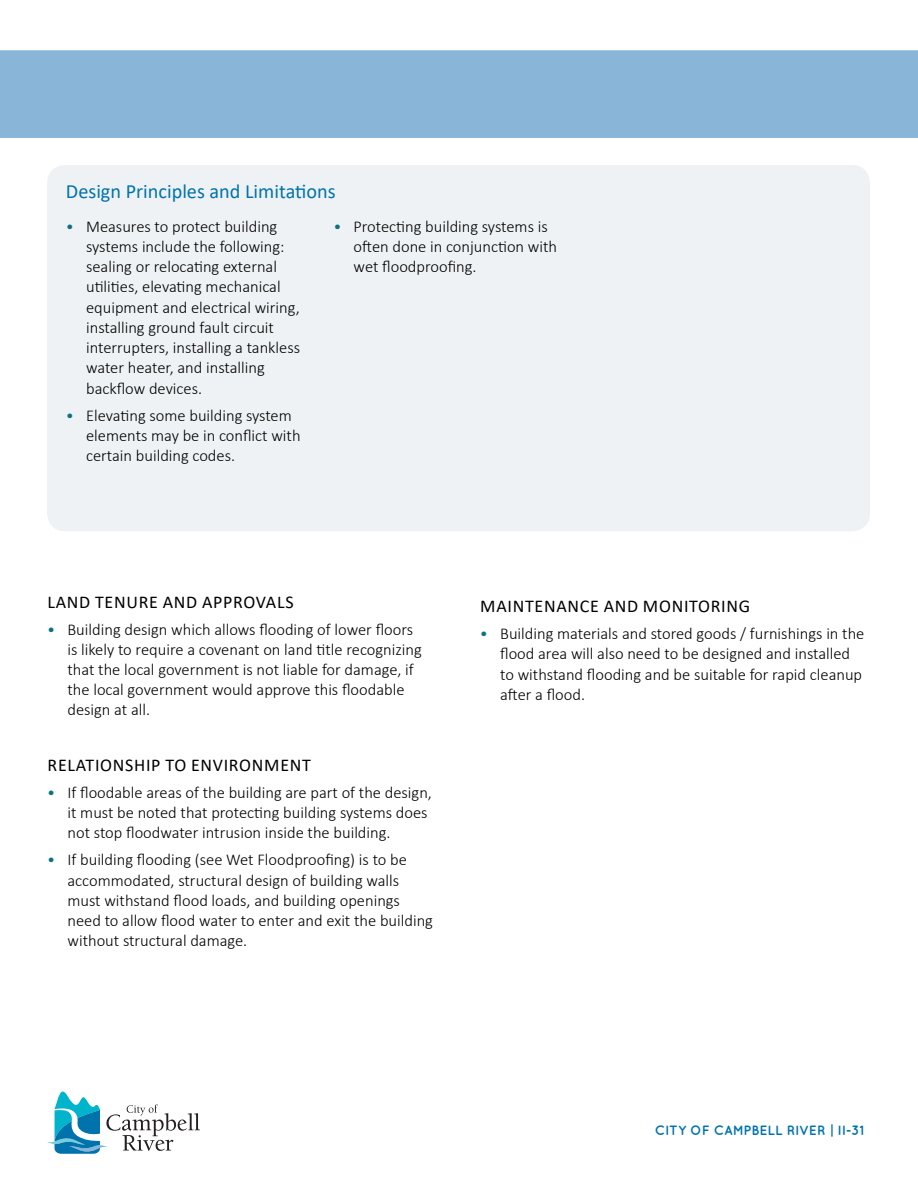
<style>
.page{position:relative;width:918px;height:1188px;background:#fff}
.page>*{position:absolute;margin:0;border:0;box-sizing:border-box;transform-origin:0 0}
.t1{font:20.25px "Calibri";color:#0073ae}
.t2{font:18px "Calibri";letter-spacing:.04em;color:#000}
.t3{font:300 16.5px/20.2px "Calibri";color:#000}
.t4{font:700 13.5px "Quicksand";color:#0073ae}
.s1{color:#0d727f}
</style>
<div class="page">
<div style="left:0;top:50px;width:918px;height:88px;background:#88b5d8"></div>
<svg style="left:47px;top:1091px;width:153px;height:62px"></svg>
<div style="left:47px;top:165px;width:823px;height:366px;background:#eff2f4;border-radius:18px"></div>
<p class="t1" style="left:66px;top:177px;width:271px">Design Principles and Limitations</p>
<p class="t3" style="left:86px;top:216px;width:216px;text-indent:-20px"><span class="s1">•</span> Measures to protect building systems include the following: sealing or relocating external utilities, elevating mechanical equipment and electrical wiring, installing ground fault circuit interrupters, installing a tankless water heater, and installing backflow devices.</p>
<p class="t3" style="left:86px;top:405px;width:216px;text-indent:-20px"><span class="s1">•</span> Elevating some building system elements may be in conflict with certain building codes.</p>
<p class="t3" style="left:354px;top:216px;width:205px;text-indent:-20px"><span class="s1">•</span> Protecting building systems is often done in conjunction with wet floodproofing.</p>
<p class="t2" style="left:48px;top:589px;width:247px">LAND TENURE AND APPROVALS</p>
<p class="t3" style="left:67px;top:619px;width:356px;text-indent:-20px"><span class="s1">•</span> Building design which allows flooding of lower floors is likely to require a covenant on land title recognizing that the local government is not liable for damage, if the local government would approve this floodable design at all.</p>
<p class="t2" style="left:48px;top:752px;width:265px">RELATIONSHIP TO ENVIRONMENT</p>
<p class="t3" style="left:67px;top:782px;width:366px;text-indent:-20px"><span class="s1">•</span> If floodable areas of the building are part of the design, it must be noted that protecting building systems does not stop floodwater intrusion inside the building.</p>
<p class="t3" style="left:67px;top:850px;width:367px;text-indent:-20px"><span class="s1">•</span> If building flooding (see Wet Floodproofing) is to be accommodated, structural design of building walls must withstand flood loads, and building openings need to allow flood water to enter and exit the building without structural damage.</p>
<p class="t2" style="left:480px;top:594px;width:271px">MAINTENANCE AND MONITORING</p>
<p class="t3" style="left:500px;top:623px;width:366px;text-indent:-20px"><span class="s1">•</span> Building materials and stored goods / furnishings in the flood area will also need to be designed and installed to withstand flooding and be suitable for rapid cleanup after a flood.</p>
<p class="t4" style="left:655px;top:1122px;width:211px">CITY OF CAMPBELL RIVER | II-31</p>
</div>
